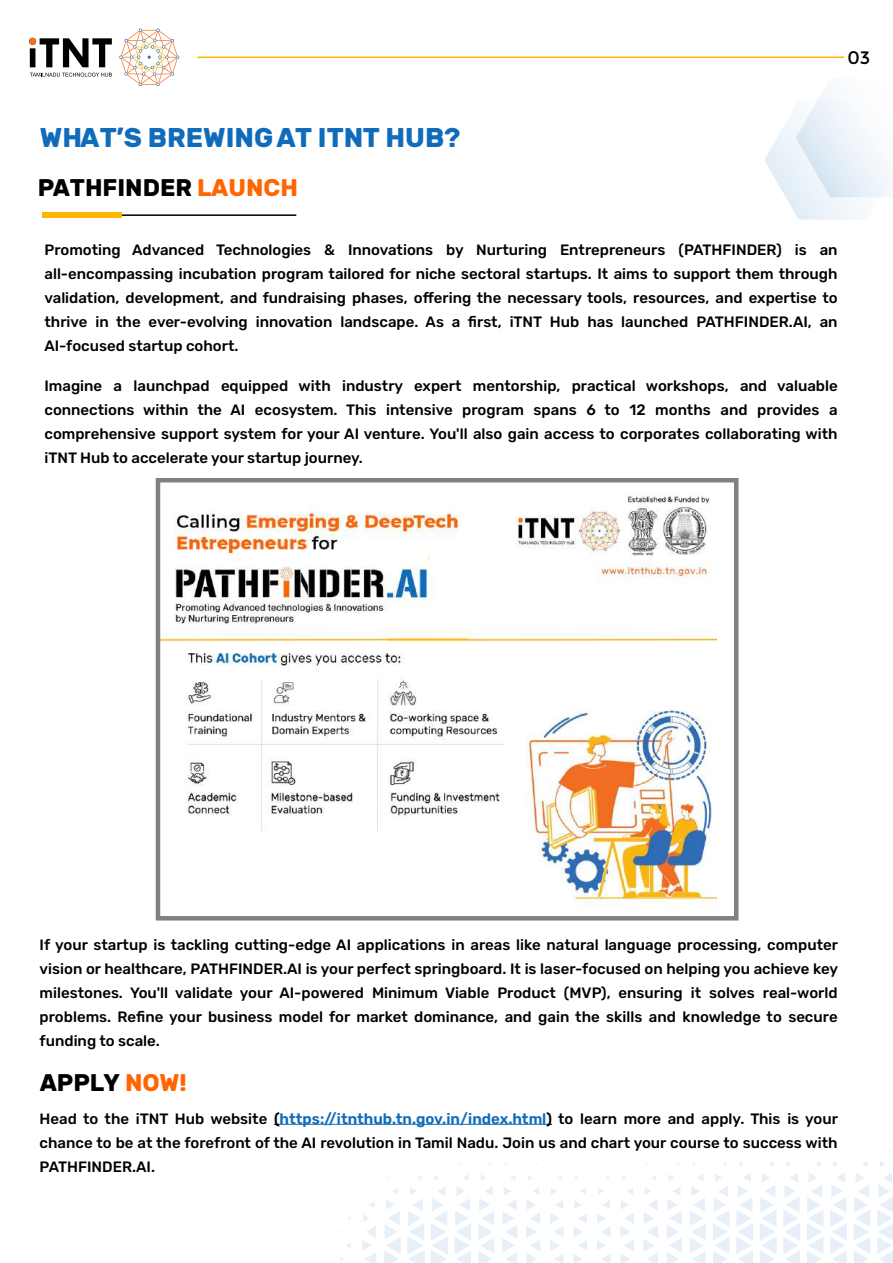
<style>
.page{position:relative;width:893px;height:1263px;background:#fff}
.page>*{position:absolute;margin:0;border:0;box-sizing:border-box;transform-origin:0 0}
.t1{font:700 27px "Rubik";color:#106cbb}
.t2{font:700 24px "Rubik";color:#000}
.t3{font:18px "Montserrat";color:#000}
.t4{font:500 15px/24px "Rubik";color:#000;text-align:justify}
.s1{color:#ff6500}
.s2{font-weight:600}
.s3{font-weight:600;color:#106cbb}
</style>
<div class="page">
<svg style="left:739px;top:1162px;width:4px;height:4px"></svg>
<svg style="left:434px;top:1175px;width:5px;height:5px"></svg>
<svg style="left:510px;top:1175px;width:5px;height:5px"></svg>
<svg style="left:528px;top:1175px;width:4px;height:5px"></svg>
<svg style="left:651px;top:1175px;width:5px;height:5px"></svg>
<svg style="left:580px;top:1188px;width:6px;height:6px"></svg>
<svg style="left:598px;top:1188px;width:6px;height:6px"></svg>
<svg style="left:369px;top:1202px;width:6px;height:6px"></svg>
<svg style="left:346px;top:1242px;width:5px;height:6px"></svg>
<svg style="left:362px;top:1215px;width:14px;height:48px"></svg>
<svg style="left:384px;top:1188px;width:17px;height:75px"></svg>
<svg style="left:431px;top:1187px;width:17px;height:76px"></svg>
<svg style="left:454px;top:1175px;width:17px;height:88px"></svg>
<svg style="left:478px;top:1175px;width:16px;height:88px"></svg>
<svg style="left:502px;top:1187px;width:15px;height:76px"></svg>
<svg style="left:526px;top:1188px;width:14px;height:75px"></svg>
<svg style="left:550px;top:1188px;width:14px;height:75px"></svg>
<svg style="left:573px;top:1200px;width:14px;height:63px"></svg>
<svg style="left:597px;top:1200px;width:14px;height:63px"></svg>
<svg style="left:620px;top:1188px;width:14px;height:75px"></svg>
<svg style="left:643px;top:1188px;width:15px;height:75px"></svg>
<svg style="left:666px;top:1175px;width:16px;height:88px"></svg>
<svg style="left:690px;top:1174px;width:16px;height:89px"></svg>
<svg style="left:713px;top:1174px;width:16px;height:89px"></svg>
<svg style="left:736px;top:1173px;width:17px;height:90px"></svg>
<svg style="left:760px;top:1173px;width:17px;height:90px"></svg>
<svg style="left:783px;top:1161px;width:17px;height:102px"></svg>
<svg style="left:807px;top:1161px;width:16px;height:102px"></svg>
<svg style="left:830px;top:1161px;width:17px;height:102px"></svg>
<svg style="left:854px;top:1161px;width:16px;height:102px"></svg>
<svg style="left:877px;top:1161px;width:16px;height:102px"></svg>
<svg style="left:407px;top:1187px;width:18px;height:76px"></svg>
<svg style="left:119px;top:28px;width:60px;height:58px"></svg>
<svg style="left:29px;top:38px;width:83px;height:29px"></svg>
<svg style="left:30px;top:73px;width:82px;height:4px"></svg>
<div style="left:29px;top:38px;width:7px;height:7px;background:#f37024;border-radius:50%"></div>
<hr style="left:197px;top:57px;width:647px;height:1px;background:#ffb600">
<hr style="left:118px;top:214px;width:178px;height:2px;background:#000">
<div style="left:42px;top:212px;width:79px;height:6px;background:#ffb600"></div>
<hr style="left:280px;top:1124px;width:266px;height:1px;background:#106cbb">
<svg style="left:764px;top:88px;width:129px;height:132px"></svg>
<img style="left:161px;top:494px;width:556px;height:413px">
<div style="left:156px;top:478px;width:582px;height:442px;border:4px solid #808080"></div>
<p class="t3" style="left:847px;top:47px;width:24px">03</p>
<h1 class="t1" style="left:40px;top:122px;width:422px">WHAT’S BREWING AT ITNT HUB?</h1>
<h2 class="t2" style="left:38px;top:174px;width:262px">PATHFINDER <span class="s1">LAUNCH</span></h2>
<p class="t4" style="left:44px;top:238px;width:795px">Promoting Advanced Technologies &amp; Innovations by Nurturing Entrepreneurs (PATHFINDER) is an all-encompassing incubation program tailored for niche sectoral startups. It aims to support them through validation, development, and fundraising phases, offering the necessary tools, resources, and expertise to thrive in the ever-evolving innovation landscape. As a first, iTNT Hub has launched PATHFINDER.AI, an AI-focused startup cohort.</p>
<p class="t4" style="left:44px;top:374px;width:795px">Imagine a launchpad equipped with industry expert mentorship, practical workshops, and valuable connections within the AI ecosystem. This intensive program spans 6 to 12 months and provides a comprehensive support system for your AI venture. You'll also gain access to corporates collaborating with iTNT Hub to accelerate your startup journey.</p>
<p class="t4" style="left:40px;top:933px;width:800px">If your startup is tackling cutting-edge AI applications in areas like natural language processing, computer vision or healthcare, PATHFINDER.AI is your perfect springboard. It is laser-focused on helping you achieve key milestones. You'll validate your AI-powered Minimum Viable Product (MVP), ensuring it solves real-world problems. Refine your business model for market dominance, and gain the skills and knowledge to secure funding to scale.</p>
<h2 class="t2" style="left:40px;top:1069px;width:149px">APPLY <span class="s1">NOW!</span></h2>
<p class="t4" style="left:40px;top:1107px;width:800px">Head to the iTNT Hub website <span class="s2">(</span><span class="s3">https://itnthub.tn.gov.in/index.html</span><span class="s2">)</span> to learn more and apply. This is your chance to be at the forefront of the AI revolution in Tamil Nadu. Join us and chart your course to success with PATHFINDER.AI.</p>
</div>
